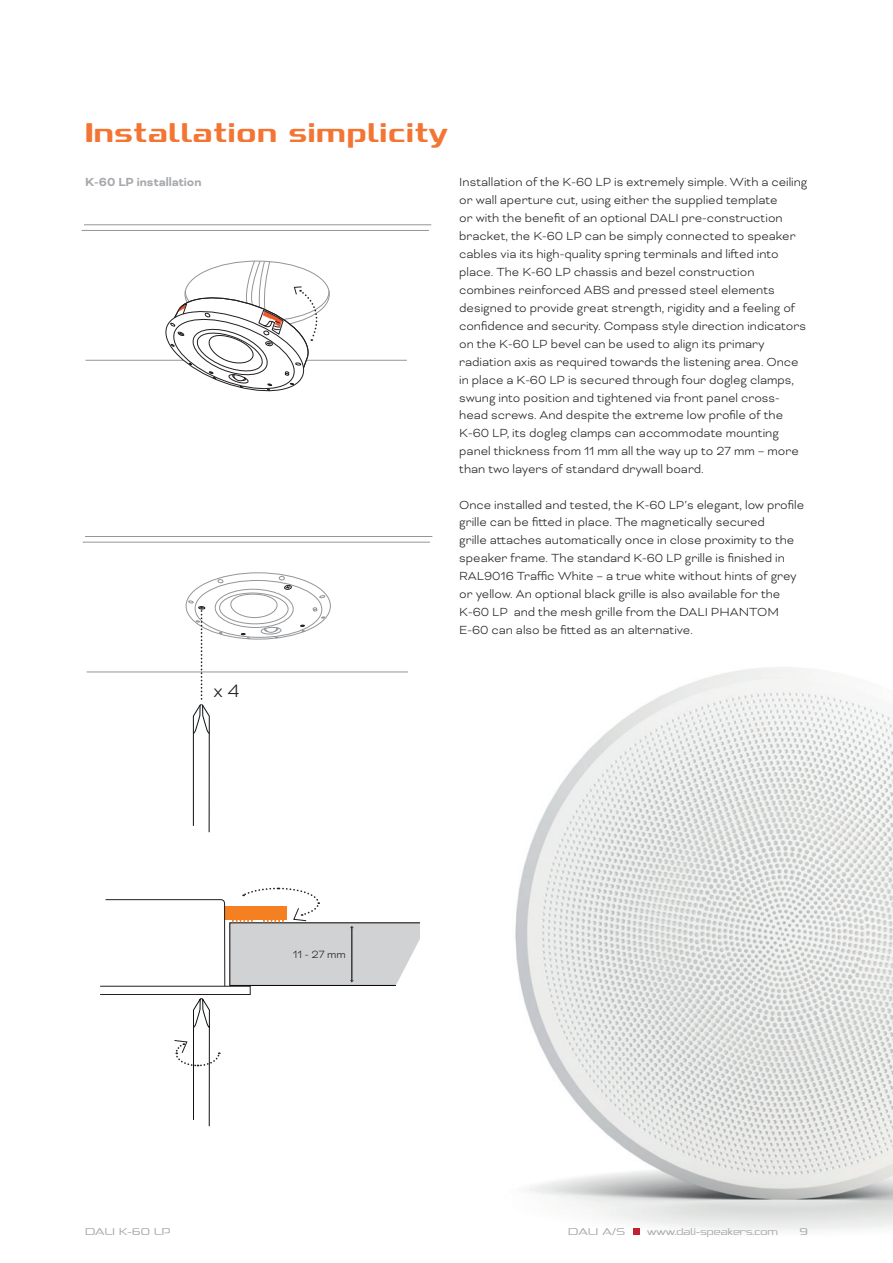
<style>
.page{position:relative;width:893px;height:1263px;background:#fff}
.page>*{position:absolute;margin:0;border:0;box-sizing:border-box;transform-origin:0 0}
.t1{font:700 33px "Dali Font 2";color:#f37533}
.t2{font:300 20.7px "Bicyclette";color:#231f20}
.t3{font:300 13.5px/18px "Bicyclette";color:#231f20}
.t4{font:700 13.5px "Bicyclette";color:#a8a9ad}
.t5{font:300 12px "Dali Font 2";color:#a8a9ad}
.t6{font:300 12px "Bicyclette";color:#231f20}
</style>
<div class="page">
<hr style="left:86px;top:360px;width:321px;height:1px;background:#939598">
<hr style="left:84px;top:224px;width:347px;height:1px;background:#939598">
<hr style="left:82px;top:230px;width:347px;height:1px;background:#939598">
<svg style="left:160px;top:260px;width:170px;height:132px"></svg>
<hr style="left:87px;top:671px;width:321px;height:1px;background:#939598">
<hr style="left:85px;top:536px;width:347px;height:1px;background:#939598">
<hr style="left:83px;top:542px;width:347px;height:1px;background:#939598">
<svg style="left:319px;top:595px;width:6px;height:3px"></svg>
<svg style="left:312px;top:607px;width:13px;height:12px"></svg>
<svg style="left:300px;top:625px;width:5px;height:7px"></svg>
<svg style="left:187px;top:576px;width:106px;height:257px"></svg>
<div style="left:100px;top:986px;width:151px;height:9px;border:1px solid #231f20"></div>
<svg style="left:174px;top:998px;width:47px;height:129px"></svg>
<svg style="left:105px;top:887px;width:315px;height:100px"></svg>
<img style="left:515px;top:667px;width:378px;height:568px">
<svg style="left:633px;top:1228px;width:6px;height:6px"></svg>
<h1 class="t1" style="left:85px;top:116px;width:364px">Installation simplicity</h1>
<p class="t4" style="left:85px;top:174px;width:118px">K-60 LP installation</p>
<p class="t3" style="left:459px;top:172px;width:350px">Installation of the K-60 LP is extremely simple. With a ceiling or wall aperture cut, using either the supplied template<br>or with the benefit of an optional DALI pre-construction bracket, the K-60 LP can be simply connected to speaker cables via its high-quality spring terminals and lifted into place. The K-60 LP chassis and bezel construction combines reinforced ABS and pressed steel elements designed to provide great strength, rigidity and a feeling of confidence and security. Compass style direction indicators on the K-60 LP bevel can be used to align its primary radiation axis as required towards the listening area. Once in place a K-60 LP is secured through four dogleg clamps, swung into position and tightened via front panel cross&shy;head screws. And despite the extreme low profile of the K-60 LP, its dogleg clamps can accommodate mounting panel thickness from 11 mm all the way up to 27 mm – more than two layers of standard drywall board.</p>
<p class="t3" style="left:459px;top:495px;width:346px">Once installed and tested, the K-60 LP’s elegant, low profile grille can be fitted in place. The magnetically secured<br>grille attaches automatically once in close proximity to the speaker frame. The standard K-60 LP grille is finished in RAL9016 Traffic White – a true white without hints of grey or yellow. An optional black grille is also available for the K-60 LP and the mesh grille from the DALI PHANTOM E-60 can also be fitted as an alternative.</p>
<h2 class="t2" style="left:214px;top:679px;width:28px">x 4</h2>
<p class="t6" style="left:293px;top:947px;width:55px">11 - 27 mm</p>
<p class="t5" style="left:85px;top:1225px;width:87px">DALI K-60 LP</p>
<p class="t5" style="left:568px;top:1225px;width:58px">DALI A/S</p>
<p class="t5" style="left:647px;top:1225px;width:132px">www.dali-speakers.com</p>
<p class="t5" style="left:799px;top:1225px;width:10px">9</p>
</div>
